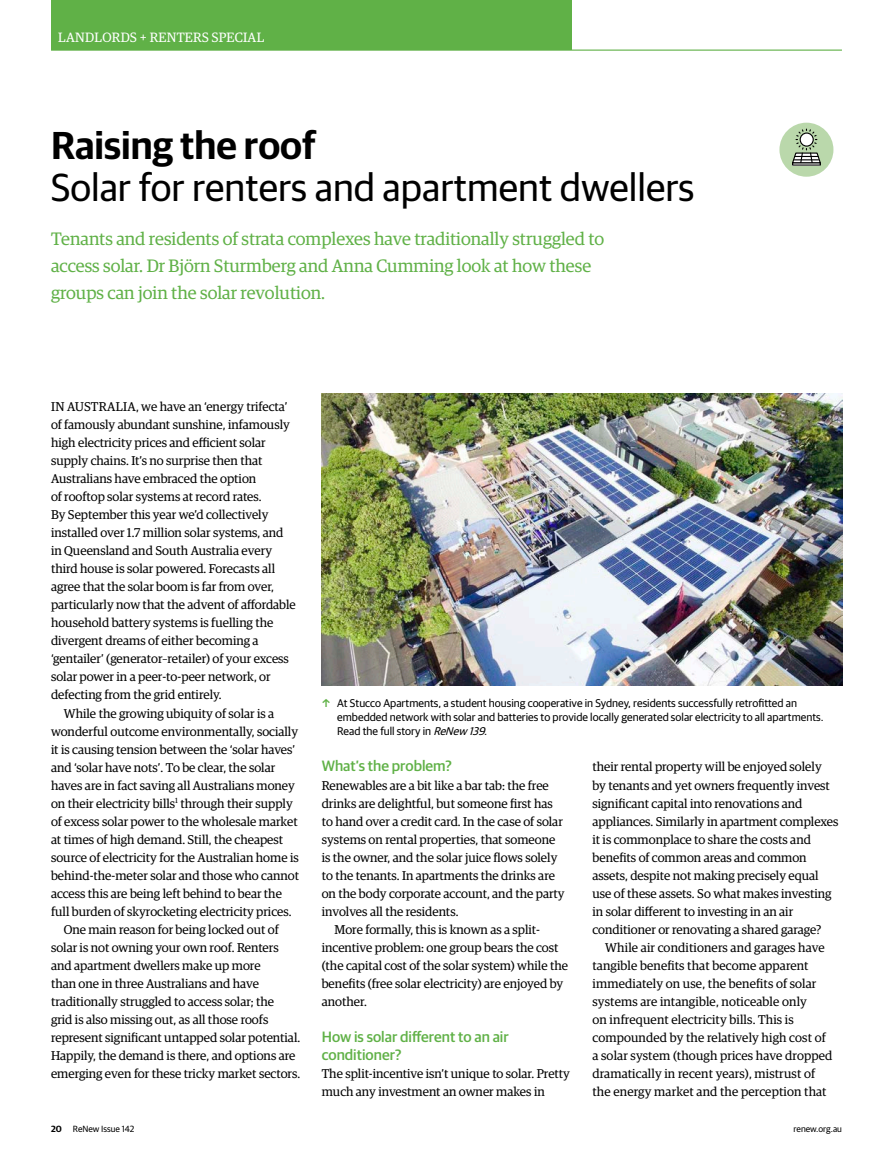
<style>
.page{position:relative;width:893px;height:1170px;background:#fff}
.page>*{position:absolute;margin:0;border:0;box-sizing:border-box;transform-origin:0 0}
.H2__FEATURE{font:39px "Guardian Sans";color:#000}
.H1__FEATURE{font:600 39px "Guardian Sans";color:#000}
.INTRO__FEATURE{font:18px/27px "Guardian Egyp";color:#60b147}
.t1{font:500 15px/18px "Guardian Sans";color:#60b147}
.TAB{font:13.5px "Guardian Egyp";letter-spacing:.02em;color:#fff}
.FIRST_PARA{font:12.75px/18px "Guardian Egyp";color:#000}
.BODY{font:12.75px/18px "Guardian Egyp";color:#000}
.t2{font:11.25px/14.2px "Guardian Sans";color:#000}
.BODY-2{font:9px "Guardian Sans";color:#000}
.s1{color:#60b147}
.s2{font-style:italic}
.s3{font-weight:600}
</style>
<div class="page">
<hr style="left:51px;top:50px;width:791px;height:1px;background:#60b147">
<img style="left:322px;top:393px;width:520px;height:293px">
<div style="left:51px;top:0;width:521px;height:50px;background:#60b147"></div>
<div style="left:779px;top:123px;width:54px;height:54px;background:#bad8ab;border-radius:50%"></div>
<svg style="left:792px;top:128px;width:29px;height:36px"></svg>
<p class="TAB" style="left:58px;top:28px;width:207px">LANDLORDS + RENTERS SPECIAL</p>
<p class="H1__FEATURE" style="left:51px;top:117px;width:266px">Raising the roof</p>
<p class="H2__FEATURE" style="left:51px;top:159px;width:645px">Solar for renters and apartment dwellers</p>
<p class="INTRO__FEATURE" style="left:51px;top:224px;width:555px">Tenants and residents of strata complexes have traditionally struggled to access solar. Dr Björn Sturmberg and Anna Cumming look at how these groups can join the solar revolution.</p>
<p class="FIRST_PARA" style="left:51px;top:397px;width:246px">IN AUSTRALIA, we have an ‘energy trifecta’ of famously abundant sunshine, infamously high electricity prices and efficient solar supply chains. It’s no surprise then that Australians have embraced the option<br>of rooftop solar systems at record rates.<br>By September this year we’d collectively installed over 1.7 million solar systems, and in Queensland and South Australia every third house is solar powered. Forecasts all agree that the solar boom is far from over, particularly now that the advent of affordable household battery systems is fuelling the divergent dreams of either becoming a ‘gentailer’ (generator–retailer) of your excess solar power in a peer-to-peer network, or defecting from the grid entirely.</p>
<p class="BODY" style="left:51px;top:703px;width:250px;text-indent:13px">While the growing ubiquity of solar is a wonderful outcome environmentally, socially it is causing tension between the ‘solar haves’ and ‘solar have nots’. To be clear, the solar haves are in fact saving all Australians money on their electricity bills<sup>1</sup> through their supply of excess solar power to the wholesale market at times of high demand. Still, the cheapest source of electricity for the Australian home is behind-the-meter solar and those who cannot access this are being left behind to bear the full burden of skyrocketing electricity prices.</p>
<p class="BODY" style="left:51px;top:919px;width:251px;text-indent:13px">One main reason for being locked out of solar is not owning your own roof. Renters and apartment dwellers make up more<br>than one in three Australians and have traditionally struggled to access solar; the<br>grid is also missing out, as all those roofs represent significant untapped solar potential.<br>Happily, the demand is there, and options are emerging even for these tricky market sectors.</p>
<p class="t2" style="left:337px;top:695px;width:488px;text-indent:-16px"><span class="s1">□</span> At Stucco Apartments, a student housing cooperative in Sydney, residents successfully retrofitted an embedded network with solar and batteries to provide locally generated solar electricity to all apartments.<br>Read the full story in <span class="s2">ReNew 139.</span></p>
<h3 class="t1" style="left:322px;top:756px;width:132px">What’s the problem?</h3>
<p class="FIRST_PARA" style="left:322px;top:775px;width:244px">Renewables are a bit like a bar tab: the free drinks are delightful, but someone first has to hand over a credit card. In the case of solar systems on rental properties, that someone is the owner, and the solar juice flows solely to the tenants. In apartments the drinks are on the body corporate account, and the party involves all the residents.</p>
<p class="BODY" style="left:322px;top:919px;width:248px;text-indent:13px">More formally, this is known as a split&shy;incentive problem: one group bears the cost (the capital cost of the solar system) while the benefits (free solar electricity) are enjoyed by another.</p>
<h3 class="t1" style="left:322px;top:1026px;width:188px">How is solar different to an air conditioner?</h3>
<p class="FIRST_PARA" style="left:322px;top:1063px;width:250px">The split-incentive isn’t unique to solar. Pretty much any investment an owner makes in</p>
<p class="FIRST_PARA" style="left:592px;top:757px;width:248px">their rental property will be enjoyed solely<br>by tenants and yet owners frequently invest significant capital into renovations and appliances. Similarly in apartment complexes it is commonplace to share the costs and benefits of common areas and common assets, despite not making precisely equal use of these assets. So what makes investing in solar different to investing in an air conditioner or renovating a shared garage?</p>
<p class="BODY" style="left:592px;top:937px;width:241px;text-indent:13px">While air conditioners and garages have tangible benefits that become apparent immediately on use, the benefits of solar systems are intangible, noticeable only<br>on infrequent electricity bills. This is compounded by the relatively high cost of a solar system (though prices have dropped dramatically in recent years), mistrust of the energy market and the perception that</p>
<p class="BODY-2" style="left:51px;top:1121px;width:85px"><span class="s3">20</span> ReNew Issue 142</p>
<p class="BODY-2" style="left:793px;top:1121px;width:50px">renew.org.au</p>
</div>
